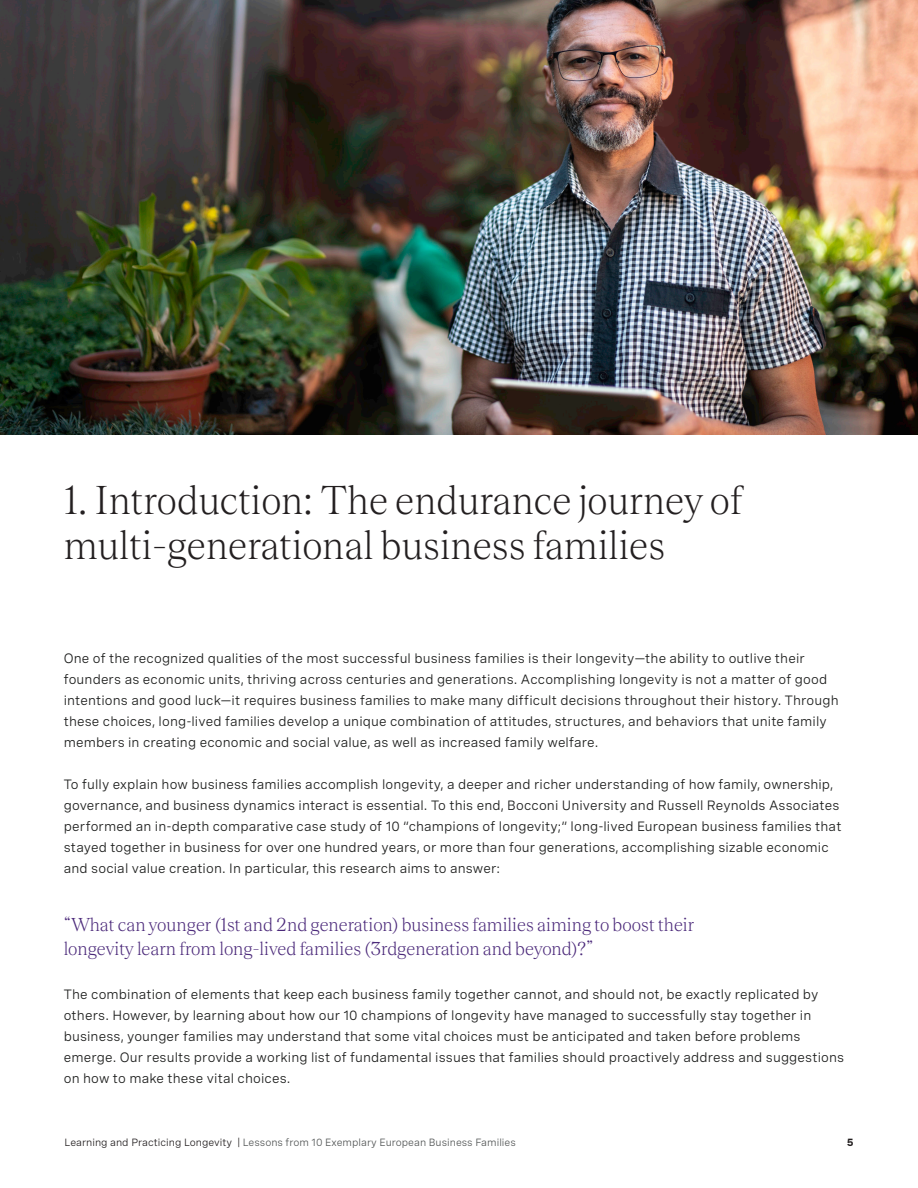
<style>
.page{position:relative;width:918px;height:1188px;background:#fff}
.page>*{position:absolute;margin:0;border:0;box-sizing:border-box;transform-origin:0 0}
.Chapter_Heading{font:300 42px/45px "Teodor";color:#231f20}
.Quote_small_no_line{font:300 19.5px/24px "Teodor";color:#4b297a}
.Body_span_2{font:13.5px/21px "Spezia";letter-spacing:.01em;color:#1d1e1d}
.t1{font:10.5px "Spezia";color:#535656}
.t2{font:700 10.5px "Spezia";color:#231f20}
.s1{color:#231f20}
</style>
<div class="page">
<img style="left:0;top:0;width:918px;height:434px">
<p class="Chapter_Heading" style="left:64px;top:475px;width:680px">1. Introduction: The endurance journey of multi-generational business families</p>
<p class="Body_span_2" style="left:64px;top:647px;width:776px">One of the recognized qualities of the most successful business families is their longevity—the ability to outlive their founders as economic units, thriving across centuries and generations. Accomplishing longevity is not a matter of good intentions and good luck—it requires business families to make many difficult decisions throughout their history. Through these choices, long-lived families develop a unique combination of attitudes, structures, and behaviors that unite family members in creating economic and social value, as well as increased family welfare.</p>
<p class="Body_span_2" style="left:64px;top:773px;width:779px">To fully explain how business families accomplish longevity, a deeper and richer understanding of how family, ownership, governance, and business dynamics interact is essential. To this end, Bocconi University and Russell Reynolds Associates performed an in-depth comparative case study of 10 “champions of longevity;” long-lived European business families that stayed together in business for over one hundred years, or more than four generations, accomplishing sizable economic and social value creation. In particular, this research aims to answer:</p>
<p class="Quote_small_no_line" style="left:64px;top:912px;width:632px">“What can younger (1st and 2nd generation) business families aiming to boost their longevity learn from long-lived families (3rdgeneration and beyond)?”</p>
<p class="Body_span_2" style="left:64px;top:983px;width:782px">The combination of elements that keep each business family together cannot, and should not, be exactly replicated by others. However, by learning about how our 10 champions of longevity have managed to successfully stay together in business, younger families may understand that some vital choices must be anticipated and taken before problems emerge. Our results provide a working list of fundamental issues that families should proactively address and suggestions on how to make these vital choices.</p>
<p class="t1" style="left:65px;top:1135px;width:453px"><span class="s1">Learning and Practicing Longevity |</span> Lessons from 10 Exemplary European Business Families</p>
<p class="t2" style="left:847px;top:1134px;width:8px">5</p>
</div>
